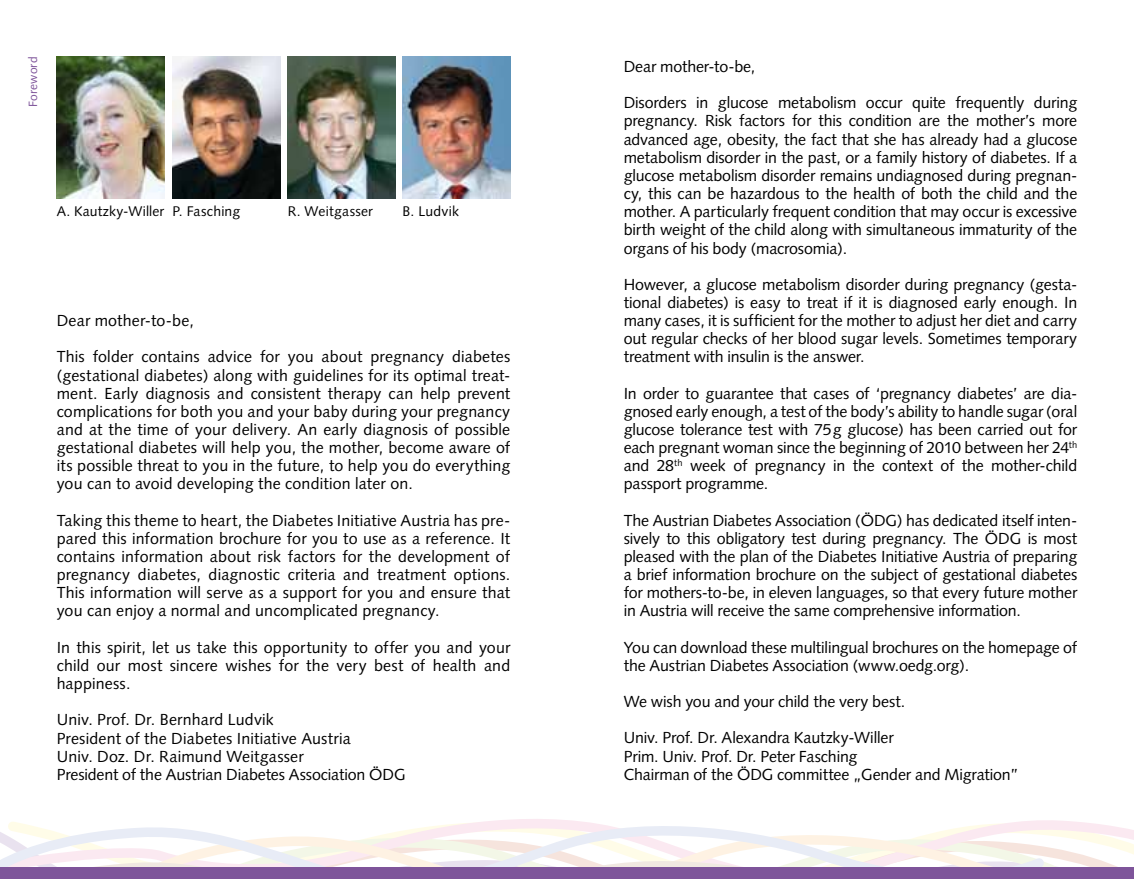
<style>
.page{position:relative;width:1134px;height:879px;background:#fff}
.page>*{position:absolute;margin:0;border:0;box-sizing:border-box;transform-origin:0 0}
.t1{font:16px/18.2px "Syntax";letter-spacing:-.005em;color:#000;text-align:justify}
.t2{font:14px "Syntax";letter-spacing:.015em;color:#000}
.t3{font:12px "Syntax";letter-spacing:.015em;color:#7e549a}
</style>
<div class="page">
<svg style="left:1051px;top:827px;width:83px;height:40px"></svg>
<svg style="left:0;top:819px;width:1051px;height:48px"></svg>
<svg style="left:0;top:853px;width:1050px;height:14px"></svg>
<div style="left:0;top:867px;width:1134px;height:12px;background:#7e549a"></div>
<img style="left:57px;top:57px;width:107px;height:141px">
<img style="left:172px;top:57px;width:108px;height:141px">
<img style="left:288px;top:57px;width:107px;height:141px">
<img style="left:403px;top:57px;width:107px;height:141px">
<p class="t3" style="left:26px;top:107px;width:52px;rotate:-90deg">Foreword</p>
<p class="t1" style="left:624px;top:57px;width:133px">Dear mother-to-be,</p>
<p class="t1" style="left:624px;top:94px;width:455px">Disorders in glucose metabolism occur quite frequently during pregnancy. Risk factors for this condition are the mother’s more advanced age, obesity, the fact that she has already had a glucose metabolism disorder in the past, or a family history of diabetes. If a glucose metabolism disorder remains undiagnosed during pregnan&shy;cy, this can be hazardous to the health of both the child and the mother. A particularly frequent condition that may occur is excessive birth weight of the child along with simultaneous immaturity of the organs of his body (macrosomia).</p>
<p class="t1" style="left:624px;top:275px;width:455px">However, a glucose metabolism disorder during pregnancy (gesta&shy;tional diabetes) is easy to treat if it is diagnosed early enough. In many cases, it is sufficient for the mother to adjust her diet and carry out regular checks of her blood sugar levels. Sometimes temporary treatment with insulin is the answer.</p>
<p class="t1" style="left:624px;top:384px;width:455px">In order to guarantee that cases of ‘pregnancy diabetes’ are dia&shy;gnosed early enough, a test of the body’s ability to handle sugar (oral glucose tolerance test with 75g glucose) has been carried out for each pregnant woman since the beginning of 2010 between her 24<sup>th </sup>and 28<sup>th</sup> week of pregnancy in the context of the mother-child passport programme.</p>
<p class="t1" style="left:624px;top:511px;width:455px">The Austrian Diabetes Association (ÖDG) has dedicated itself inten&shy;sively to this obligatory test during pregnancy. The ÖDG is most pleased with the plan of the Diabetes Initiative Austria of preparing a brief information brochure on the subject of gestational diabetes for mothers-to-be, in eleven languages, so that every future mother in Austria will receive the same comprehensive information.</p>
<p class="t1" style="left:624px;top:638px;width:455px">You can download these multilingual brochures on the homepage of the Austrian Diabetes Association (www.oedg.org).</p>
<p class="t1" style="left:624px;top:692px;width:283px">We wish you and your child the very best.</p>
<p class="t1" style="left:624px;top:729px;width:397px;text-align:left">Univ. Prof. Dr. Alexandra Kautzky-Willer<br>Prim. Univ. Prof. Dr. Peter Fasching<br>Chairman of the ÖDG committee „Gender and Migration”</p>
<p class="t2" style="left:57px;top:203px;width:185px">A. Kautzky-Willer P. Fasching</p>
<p class="t2" style="left:288px;top:203px;width:87px">R. Weitgasser</p>
<p class="t2" style="left:403px;top:203px;width:58px">B. Ludvik</p>
<p class="t1" style="left:57px;top:311px;width:139px">Dear mother-to-be,</p>
<p class="t1" style="left:57px;top:348px;width:455px">This folder contains advice for you about pregnancy diabetes (gestational diabetes) along with guidelines for its optimal treat&shy;ment. Early diagnosis and consistent therapy can help prevent complications for both you and your baby during your pregnancy and at the time of your delivery. An early diagnosis of possible gestational diabetes will help you, the mother, become aware of its possible threat to you in the future, to help you do everything you can to avoid developing the condition later on.</p>
<p class="t1" style="left:57px;top:511px;width:455px">Taking this theme to heart, the Diabetes Initiative Austria has pre&shy;pared this information brochure for you to use as a reference. It contains information about risk factors for the development of pregnancy diabetes, diagnostic criteria and treatment options.<br>This information will serve as a support for you and ensure that you can enjoy a normal and uncomplicated pregnancy.</p>
<p class="t1" style="left:57px;top:638px;width:455px">In this spirit, let us take this opportunity to offer you and your child our most sincere wishes for the very best of health and happiness.</p>
<p class="t1" style="left:57px;top:711px;width:350px;text-align:left">Univ. Prof. Dr. Bernhard Ludvik<br>President of the Diabetes Initiative Austria<br>Univ. Doz. Dr. Raimund Weitgasser<br>President of the Austrian Diabetes Association ÖDG</p>
</div>
